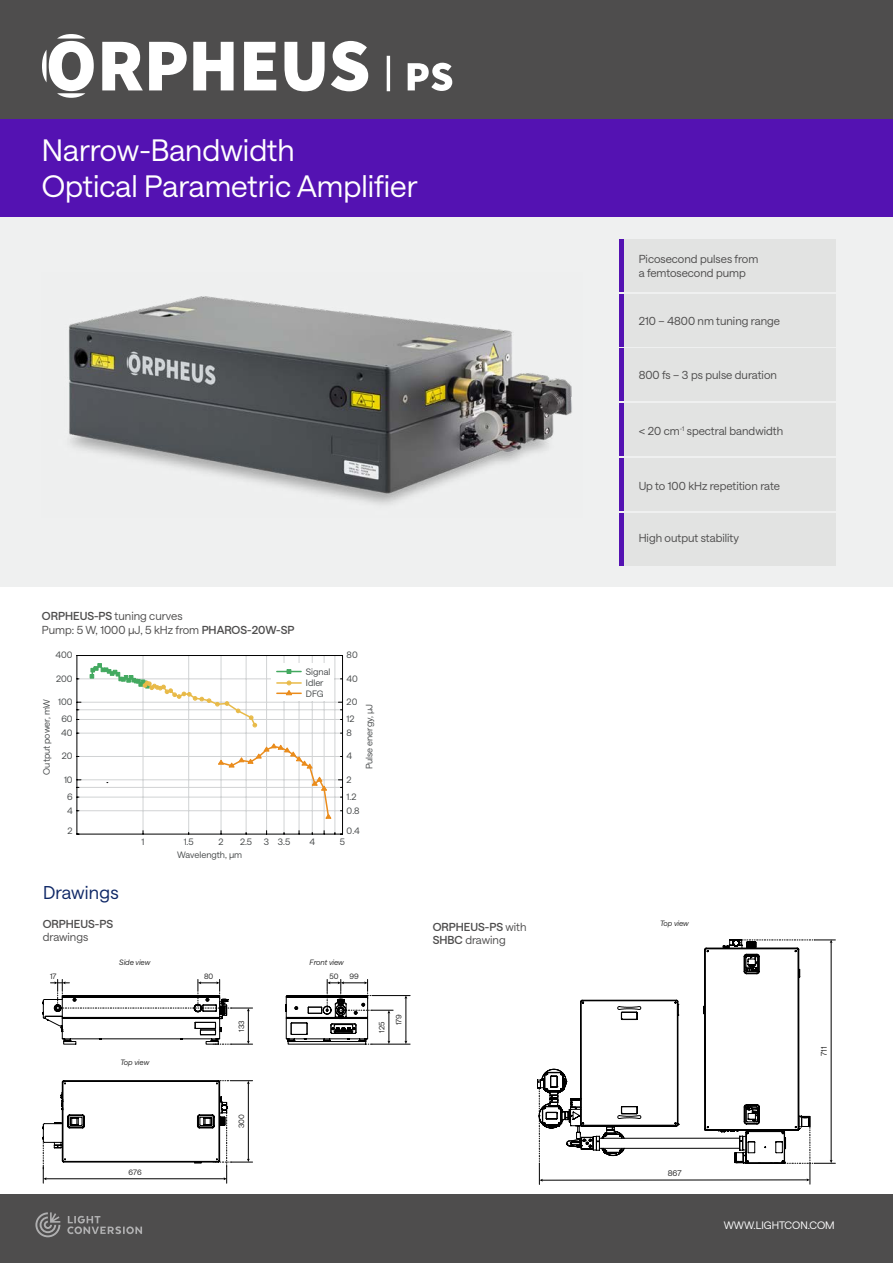
<style>
.page{position:relative;width:893px;height:1263px;background:#fff}
.page>*{position:absolute;margin:0;border:0;box-sizing:border-box;transform-origin:0 0}
.t1{font:30px/36px "Saans";color:#fff}
.t2{font:18px "Saans";letter-spacing:.01em;color:#0e2766}
.t3{font:11.25px/13.5px "Saans";color:#4e4d4d}
.t4{font:500 11.25px/13.5px "Saans";color:#4e4d4d}
.t5{font:10.5px "Saans";color:#fff}
.t6{font:9px "Saans";color:#46494a}
.t7{font:9px/10.9px "Saans TRIAL";color:#46494a}
.t8{font:7.95px "Saans";color:#222}
.t9{font:italic 7.5px "Saans";letter-spacing:-.005em;color:#222}
.t10{font:7.5px "Saans";color:#222}
.s1{font-weight:500}
.s2{font-weight:400}
</style>
<div class="page">
<div style="left:0;top:1195px;width:893px;height:68px;background:#4e4d4d"></div>
<div style="left:0;top:113px;width:893px;height:105px;background:#5412b2"></div>
<div style="left:0;top:0;width:893px;height:119px;background:#4e4d4d"></div>
<svg style="left:35px;top:1212px;width:25px;height:25px"></svg>
<svg style="left:67px;top:1216px;width:75px;height:18px"></svg>
<svg style="left:42px;top:34px;width:326px;height:64px"></svg>
<svg style="left:387px;top:56px;width:65px;height:35px"></svg>
<div style="left:0;top:218px;width:893px;height:369px;background:#eff0f0"></div>
<div style="left:624px;top:239px;width:212px;height:52px;background:#e2e3e2"></div>
<div style="left:619px;top:239px;width:5px;height:52px;background:#5412b2"></div>
<div style="left:624px;top:294px;width:212px;height:52px;background:#e2e3e2"></div>
<div style="left:619px;top:294px;width:5px;height:52px;background:#5412b2"></div>
<div style="left:624px;top:349px;width:212px;height:52px;background:#e2e3e2"></div>
<div style="left:619px;top:349px;width:5px;height:52px;background:#5412b2"></div>
<div style="left:624px;top:404px;width:212px;height:52px;background:#e2e3e2"></div>
<div style="left:619px;top:404px;width:5px;height:52px;background:#5412b2"></div>
<div style="left:624px;top:458px;width:212px;height:52px;background:#e2e3e2"></div>
<div style="left:619px;top:458px;width:5px;height:52px;background:#5412b2"></div>
<div style="left:624px;top:513px;width:212px;height:52px;background:#e2e3e2"></div>
<div style="left:619px;top:513px;width:5px;height:52px;background:#5412b2"></div>
<img style="left:69px;top:296px;width:503px;height:209px">
<hr style="left:188px;top:655px;width:1px;height:179px;background:#d1d3d4">
<hr style="left:246px;top:655px;width:1px;height:179px;background:#d1d3d4">
<hr style="left:284px;top:655px;width:1px;height:179px;background:#d1d3d4">
<hr style="left:312px;top:655px;width:1px;height:179px;background:#d1d3d4">
<hr style="left:335px;top:655px;width:1px;height:179px;background:#d1d3d4">
<hr style="left:77px;top:810px;width:266px;height:1px;background:#d1d3d4">
<hr style="left:77px;top:797px;width:266px;height:1px;background:#d1d3d4">
<hr style="left:77px;top:787px;width:266px;height:1px;background:#d1d3d4">
<hr style="left:77px;top:756px;width:266px;height:1px;background:#d1d3d4">
<hr style="left:77px;top:733px;width:266px;height:1px;background:#d1d3d4">
<hr style="left:77px;top:719px;width:266px;height:1px;background:#d1d3d4">
<hr style="left:77px;top:709px;width:266px;height:1px;background:#d1d3d4">
<hr style="left:77px;top:679px;width:266px;height:1px;background:#d1d3d4">
<hr style="left:143px;top:655px;width:1px;height:179px;background:#d1d3d4">
<hr style="left:221px;top:655px;width:1px;height:179px;background:#d1d3d4">
<hr style="left:266px;top:655px;width:1px;height:179px;background:#d1d3d4">
<hr style="left:299px;top:655px;width:1px;height:179px;background:#d1d3d4">
<hr style="left:324px;top:655px;width:1px;height:179px;background:#d1d3d4">
<hr style="left:77px;top:779px;width:266px;height:1px;background:#d1d3d4">
<hr style="left:77px;top:702px;width:266px;height:1px;background:#d1d3d4">
<hr style="left:342px;top:655px;width:1px;height:179px;background:#000">
<hr style="left:77px;top:655px;width:266px;height:1px;background:#000">
<hr style="left:77px;top:655px;width:1px;height:179px;background:#000">
<hr style="left:77px;top:834px;width:266px;height:1px;background:#000">
<svg style="left:335px;top:832px;width:7px;height:3px"></svg>
<svg style="left:90px;top:663px;width:167px;height:64px"></svg>
<svg style="left:217px;top:743px;width:115px;height:76px"></svg>
<div style="left:272px;top:664px;width:62px;height:37px;background:#fff"></div>
<svg style="left:277px;top:669px;width:24px;height:5px"></svg>
<hr style="left:277px;top:682px;width:24px;height:2px;background:#e8ba48">
<hr style="left:277px;top:692px;width:24px;height:2px;background:#ea8c1c">
<svg style="left:285px;top:680px;width:8px;height:15px"></svg>
<hr style="left:372px;top:995px;width:38px;height:1px;background:#000">
<hr style="left:372px;top:1044px;width:38px;height:1px;background:#000">
<hr style="left:406px;top:997px;width:1px;height:45px;background:#000">
<svg style="left:404px;top:995px;width:3px;height:4px"></svg>
<svg style="left:285px;top:979px;width:108px;height:66px"></svg>
<svg style="left:43px;top:979px;width:210px;height:204px"></svg>
<svg style="left:814px;top:939px;width:22px;height:225px"></svg>
<hr style="left:831px;top:942px;width:1px;height:219px;background:#000">
<svg style="left:537px;top:939px;width:277px;height:245px"></svg>
<h1 class="t1" style="left:42px;top:130px;width:377px">Narrow-Bandwidth<br>Optical Parametric Amplifier</h1>
<p class="t3" style="left:42px;top:608px;width:254px"><span class="s1">ORPHEUS-PS</span> tuning curves<br>Pump: 5 W, 1000 µJ, 5 kHz from <span class="s1">PHAROS-20W-SP</span></p>
<p class="t6" style="left:56px;top:649px;width:19px">400</p>
<p class="t6" style="left:347px;top:649px;width:13px">80</p>
<p class="t7" style="left:306px;top:665px;width:26px">Signal<br>Idler<br>DFG</p>
<p class="t6" style="left:56px;top:672px;width:18px">200</p>
<p class="t6" style="left:347px;top:672px;width:13px">40</p>
<p class="t6" style="left:58px;top:695px;width:16px">100</p>
<p class="t6" style="left:347px;top:695px;width:12px">20</p>
<p class="t6" style="left:40px;top:774px;width:77px;rotate:-90deg">Output power, mW</p>
<p class="t6" style="left:363px;top:769px;width:67px;rotate:-90deg">Pulse energy, µJ</p>
<p class="t6" style="left:61px;top:713px;width:13px">60</p>
<p class="t6" style="left:347px;top:713px;width:10px">12</p>
<p class="t6" style="left:61px;top:726px;width:13px">40</p>
<p class="t6" style="left:347px;top:726px;width:7px">8</p>
<p class="t6" style="left:62px;top:750px;width:12px">20</p>
<p class="t6" style="left:347px;top:750px;width:7px">4</p>
<p class="t6" style="left:64px;top:773px;width:10px">10</p>
<p class="t6" style="left:347px;top:773px;width:7px">2</p>
<p class="t6" style="left:67px;top:790px;width:7px">6</p>
<p class="t6" style="left:347px;top:790px;width:11px">1.2</p>
<p class="t6" style="left:67px;top:804px;width:7px">4</p>
<p class="t6" style="left:347px;top:804px;width:14px">0.8</p>
<p class="t6" style="left:68px;top:824px;width:7px">2</p>
<h2 class="t2" style="left:43px;top:879px;width:77px">Drawings</h2>
<p class="t6" style="left:142px;top:835px;width:4px">1</p>
<p class="t6" style="left:184px;top:835px;width:12px">1.5</p>
<p class="t6" style="left:218px;top:835px;width:7px">2</p>
<p class="t6" style="left:240px;top:835px;width:14px">2.5</p>
<p class="t6" style="left:264px;top:835px;width:7px">3</p>
<p class="t6" style="left:177px;top:849px;width:67px">Wavelength, µm</p>
<p class="t6" style="left:347px;top:824px;width:15px">0.4</p>
<p class="t6" style="left:278px;top:835px;width:14px">3.5</p>
<p class="t6" style="left:309px;top:835px;width:7px">4</p>
<p class="t6" style="left:340px;top:835px;width:7px">5</p>
<p class="t4" style="left:43px;top:916px;width:72px">ORPHEUS-PS</p>
<p class="t3" style="left:43px;top:929px;width:47px">drawings</p>
<p class="t4" style="left:433px;top:919px;width:95px">ORPHEUS-PS <span class="s2">with<br></span>SHBC <span class="s2">drawing</span></p>
<p class="t9" style="left:119px;top:957px;width:33px">Side view</p>
<p class="t9" style="left:310px;top:957px;width:36px">Front view</p>
<p class="t10" style="left:50px;top:970px;width:8px">17</p>
<p class="t10" style="left:204px;top:970px;width:11px">80</p>
<p class="t10" style="left:330px;top:970px;width:11px">50</p>
<p class="t10" style="left:350px;top:970px;width:11px">99</p>
<p class="t9" style="left:121px;top:1057px;width:30px">Top view</p>
<p class="t10" style="left:128px;top:1166px;width:15px">676</p>
<p class="t10" style="left:236px;top:1032px;width:13px;rotate:-90deg">133</p>
<p class="t10" style="left:236px;top:1128px;width:15px;rotate:-90deg">300</p>
<p class="t10" style="left:377px;top:1033px;width:13px;rotate:-90deg">125</p>
<p class="t10" style="left:394px;top:1025px;width:13px;rotate:-90deg">179</p>
<p class="t3" style="left:639px;top:252px;width:121px">Picosecond pulses from a femtosecond pump</p>
<p class="t3" style="left:639px;top:313px;width:143px">210 – 4800 nm tuning range</p>
<p class="t3" style="left:639px;top:367px;width:140px">800 fs – 3 ps pulse duration</p>
<p class="t3" style="left:639px;top:423px;width:146px">&lt; 20 cm<sup>-1</sup> spectral bandwidth</p>
<p class="t3" style="left:639px;top:478px;width:143px">Up to 100 kHz repetition rate</p>
<p class="t3" style="left:639px;top:530px;width:102px">High output stability</p>
<p class="t9" style="left:660px;top:918px;width:30px">Top view</p>
<p class="t8" style="left:818px;top:1056px;width:11px;rotate:-90deg">711</p>
<p class="t8" style="left:668px;top:1167px;width:15px">867</p>
<p class="t5" style="left:724px;top:1217px;width:113px">WWW.LIGHTCON.COM</p>
</div>
